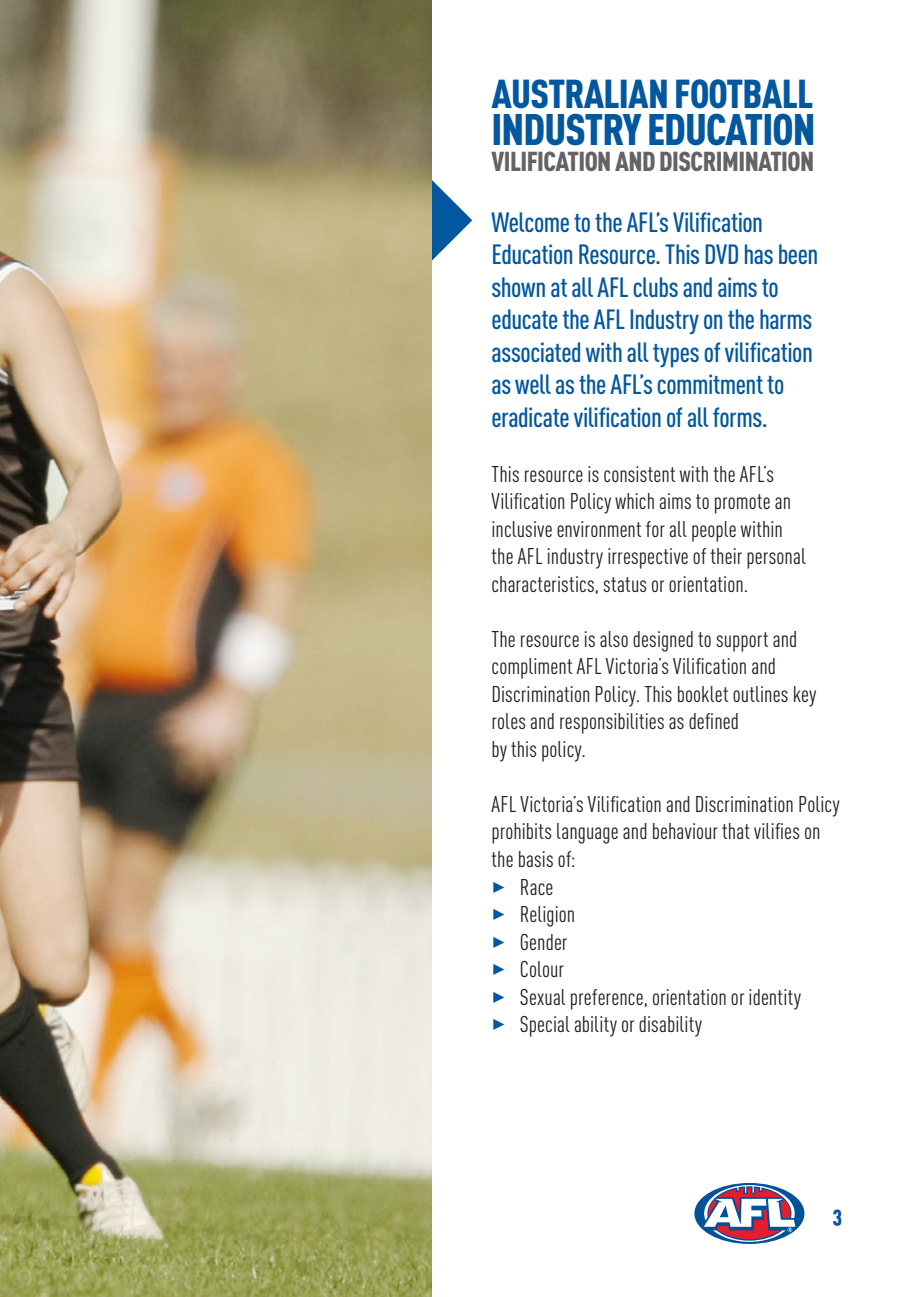
<style>
.page{position:relative;width:915px;height:1297px;background:#fff}
.page>*{position:absolute;margin:0;border:0;box-sizing:border-box;transform-origin:0 0}
.t1{font:43.5px "DIN Cond Black Alternate";letter-spacing:-.02em;color:#02579f}
.t2{font:39.75px "DIN Cond Black Alternate";letter-spacing:-.02em;color:#02579f}
.Body_copy{font:500 27.5px/32.5px "DIN Cond";letter-spacing:-.015em;color:#02579f}
.t3{font:27px "DIN Cond Black Alternate";letter-spacing:-.02em;color:#656164}
.Body_copy-2{font:22.5px/27.5px "DIN Cond";letter-spacing:.005em;color:#231f20}
.t4{font:22.5px "DIN Cond Black Alternate";color:#02579f}
.s1{color:#02579f}
</style>
<div class="page">
<svg style="left:431px;top:156px;width:41px;height:129px"></svg>
<svg style="left:692px;top:1182px;width:114px;height:63px"></svg>
<div style="left:694px;top:1183px;width:110px;height:61px;background:#01519b;border-radius:50%"></div>
<svg style="left:703px;top:1185px;width:92px;height:57px"></svg>
<img style="left:0;top:0;width:431px;height:1297px">
<p class="t2" style="left:491px;top:69px;width:323px">AUSTRALIAN FOOTBALL</p>
<p class="t1" style="left:491px;top:102px;width:325px">INDUSTRY EDUCATION</p>
<p class="t3" style="left:491px;top:144px;width:324px">VILIFICATION AND DISCRIMINATION</p>
<p class="Body_copy" style="left:491px;top:205px;width:328px">Welcome to the AFL’s Vilification Education Resource. This DVD has been shown at all AFL clubs and aims to educate the AFL Industry on the harms associated with all types of vilification as well as the AFL’s commitment to eradicate vilification of all forms.</p>
<p class="Body_copy-2" style="left:491px;top:460px;width:316px">This resource is consistent with the AFL’s Vilification Policy which aims to promote an inclusive environment for all people within the AFL industry irrespective of their personal characteristics, status or orientation.</p>
<p class="Body_copy-2" style="left:491px;top:625px;width:326px">The resource is also designed to support and compliment AFL Victoria’s Vilification and Discrimination Policy. This booklet outlines key roles and responsibilities as defined<br>by this policy.</p>
<p class="Body_copy-2" style="left:491px;top:790px;width:349px">AFL Victoria’s Vilification and Discrimination Policy prohibits language and behaviour that vilifies on the basis of:</p>
<p class="Body_copy-2" style="left:491px;top:873px;width:63px"><span class="s1">✓</span> Race</p>
<p class="Body_copy-2" style="left:491px;top:900px;width:85px"><span class="s1">✓</span> Religion</p>
<p class="Body_copy-2" style="left:491px;top:928px;width:77px"><span class="s1">✓</span> Gender</p>
<p class="Body_copy-2" style="left:491px;top:955px;width:74px"><span class="s1">✓</span> Colour</p>
<p class="Body_copy-2" style="left:491px;top:983px;width:311px"><span class="s1">✓</span> Sexual preference, orientation or identity</p>
<p class="Body_copy-2" style="left:491px;top:1010px;width:212px"><span class="s1">✓</span> Special ability or disability</p>
<p class="t4" style="left:832px;top:1200px;width:11px">3</p>
</div>
